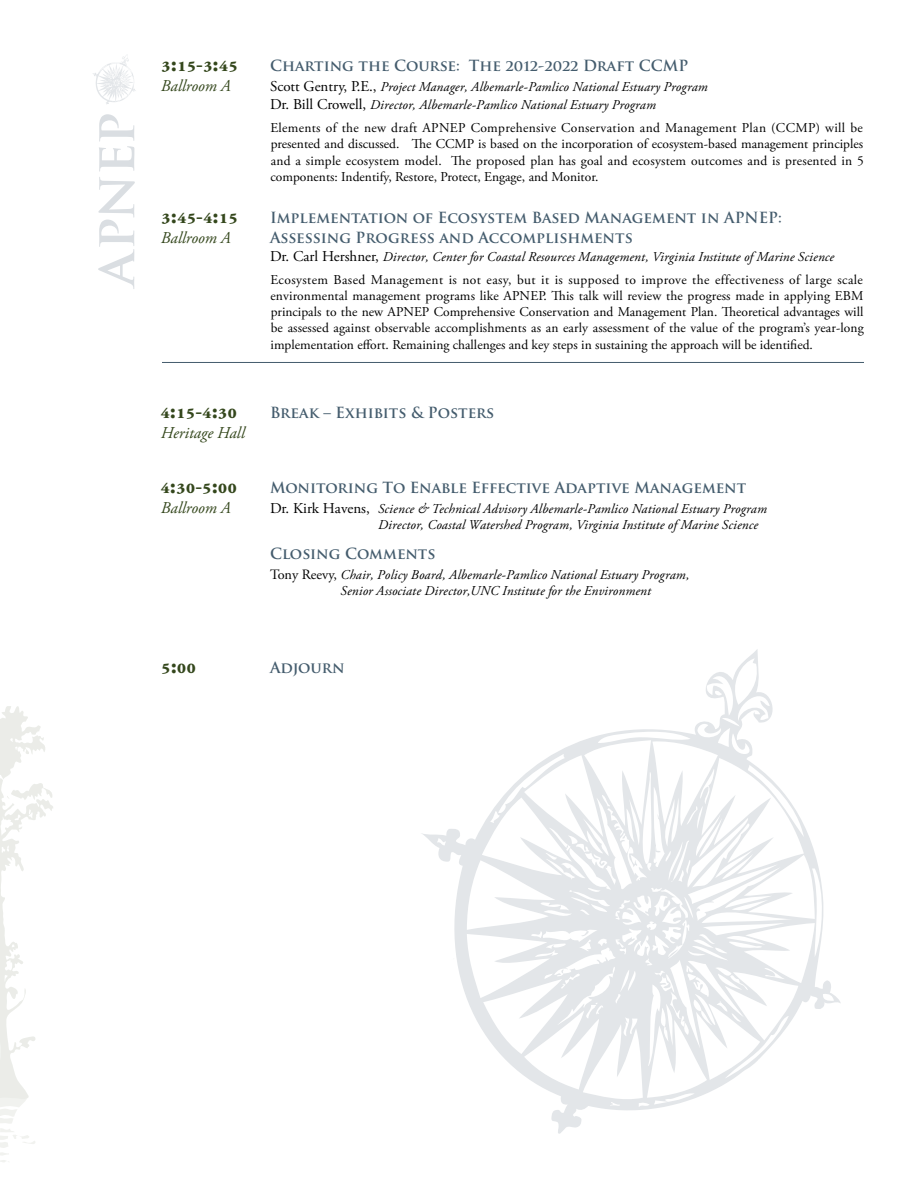
<style>
.page{position:relative;width:918px;height:1188px;background:#fff}
.page>*{position:absolute;margin:0;border:0;box-sizing:border-box;transform-origin:0 0}
.t1{font:700 54.6px "Trajan Pro";color:#dadee2}
.t2{font:700 24px "Adobe Garamond Pro";color:#34471c}
.t3{font:italic 16.5px "Adobe Garamond Pro";color:#34471c}
.t4{font:700 15px "Trajan Pro";color:#445c6d}
.t5{font:13.5px/16.2px "Adobe Garamond Pro";color:#000;text-align:justify}
.t6{font:italic 13.5px/16.2px "Adobe Garamond Pro";letter-spacing:.01em;color:#000}
.t7{font:13.5px/23px "Adobe Garamond Pro";letter-spacing:.03em;color:#000}
.s1{font-style:normal;font-size:15px}
.s2{font-size:15px}
.s3{font-style:italic}
.s4{font-style:normal;font-size:14.25px}
</style>
<div class="page">
<svg style="left:0;top:706px;width:53px;height:456px"></svg>
<svg style="left:422px;top:649px;width:419px;height:485px"></svg>
<svg style="left:565px;top:981px;width:18px;height:10px"></svg>
<hr style="left:162px;top:362px;width:702px;height:1px;background:#445c6d">
<svg style="left:93px;top:56px;width:43px;height:48px"></svg>
<h1 class="t1" style="left:80px;top:286px;width:176px;rotate:-90deg">apnep</h1>
<h2 class="t2" style="left:161px;top:50px;width:78px">3:15-3:45</h2>
<p class="t4" style="left:270px;top:57px;width:420px">Charting the Course: The 2012-2022 Draft CCMP</p>
<p class="t3" style="left:161px;top:76px;width:71px">Ballroom A</p>
<p class="t6" style="left:270px;top:78px;width:439px;line-height:18px"><span class="s1">Scott Gentry, P.E.,</span> Project Manager, Albemarle-Pamlico National Estuary Program<br><span class="s1">Dr. Bill Crowell,</span> Director, Albemarle-Pamlico National Estuary Program</p>
<p class="t5" style="left:270px;top:120px;width:595px">Elements of the new draft APNEP Comprehensive Conservation and Management Plan (CCMP) will be presented and discussed. The CCMP is based on the incorporation of ecosystem-based management principles and a simple ecosystem model. The proposed plan has goal and ecosystem outcomes and is presented in 5 components: Indentify, Restore, Protect, Engage, and Monitor.</p>
<h2 class="t2" style="left:161px;top:201px;width:78px">3:45-4:15</h2>
<p class="t4" style="left:270px;top:208px;width:513px">Implementation of Ecosystem Based Management in APNEP:</p>
<p class="t3" style="left:161px;top:228px;width:71px">Ballroom A</p>
<p class="t4" style="left:270px;top:228px;width:364px">Assessing Progress and Accomplishments</p>
<p class="t7" style="left:270px;top:246px;width:594px"><span class="s2">Dr. Carl Hershner,</span> <span class="s3">Director, Center for Coastal Resources Management, Virginia Institute of Marine Science<br></span>Ecosystem Based Management is not easy, but it is supposed to improve the effectiveness of large scale</p>
<p class="t5" style="left:270px;top:288px;width:595px">environmental management programs like APNEP. This talk will review the progress made in applying EBM principals to the new APNEP Comprehensive Conservation and Management Plan. Theoretical advantages will be assessed against observable accomplishments as an early assessment of the value of the program’s year-long implementation effort. Remaining challenges and key steps in sustaining the approach will be identified.</p>
<h2 class="t2" style="left:160px;top:396px;width:78px">4:15-4:30</h2>
<p class="t4" style="left:270px;top:403px;width:226px">Break – Exhibits &amp; Posters</p>
<p class="t3" style="left:161px;top:423px;width:85px">Heritage Hall</p>
<h2 class="t2" style="left:160px;top:472px;width:78px">4:30-5:00</h2>
<p class="t4" style="left:270px;top:479px;width:478px">Monitoring To Enable Effective Adaptive Management</p>
<p class="t3" style="left:161px;top:498px;width:71px">Ballroom A</p>
<p class="t6" style="left:378px;top:501px;width:390px;text-indent:-108px"><span class="s1">Dr. Kirk Havens,</span> Science &amp; Technical Advisory Albemarle-Pamlico National Estuary Program<br>Director, Coastal Watershed Program, Virginia Institute of Marine Science</p>
<p class="t4" style="left:270px;top:544px;width:167px">Closing Comments</p>
<p class="t6" style="left:340px;top:567px;width:350px;text-indent:-70px"><span class="s4">Tony Reevy,</span> Chair, Policy Board, Albemarle-Pamlico National Estuary Program,<br>Senior Associate Director,UNC Institute for the Environment</p>
<h2 class="t2" style="left:161px;top:652px;width:37px">5:00</h2>
<p class="t4" style="left:270px;top:659px;width:76px">Adjourn</p>
</div>
